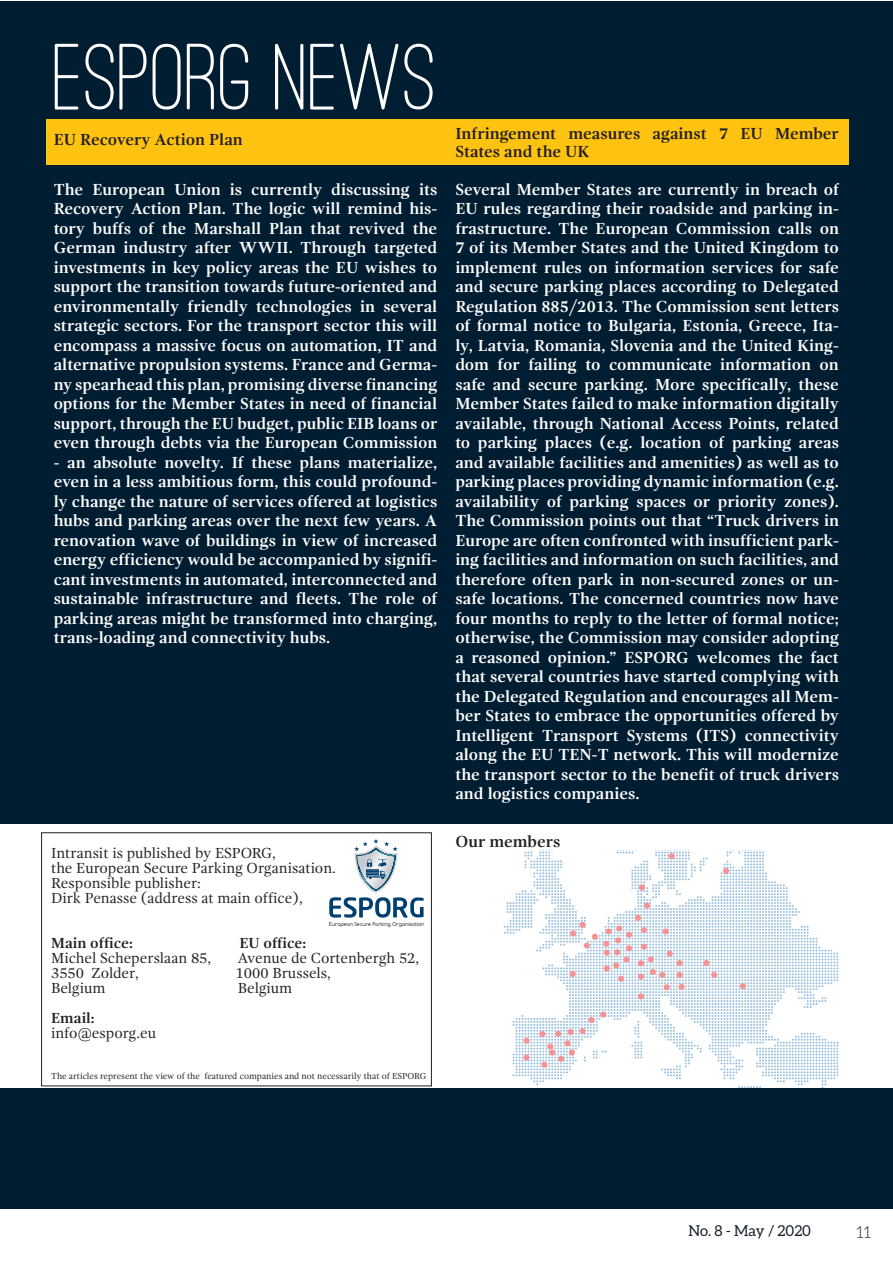
<style>
.page{position:relative;width:893px;height:1263px;background:#fff}
.page>*{position:absolute;margin:0;border:0;box-sizing:border-box;transform-origin:0 0}
.t1{font:500 97.5px "Ostrich Sans Rounded";color:#fff}
.t2{font:700 16.5px/19.5px "Gandhi Serif";color:#fff;text-align:justify}
.t3{font:700 16.5px/18px "Gandhi Serif";color:#231f20}
.t4{font:300 16.5px "Aleo";color:#231f20}
.t5{font:15px/15px "Gandhi Serif";color:#231f20}
.t6{font:700 15px "Gandhi Serif";color:#231f20}
.t7{font:15px "Aleo";color:#17202b}
.t8{font:9px "Gandhi Serif";color:#231f20}
.t9{font:5.7px "Comfortaa";color:#231f20;scale:.95 1}
</style>
<div class="page">
<div style="left:1px;top:1px;width:892px;height:823px;background:#001d32"></div>
<div style="left:41px;top:832px;width:391px;height:254px;border:1px solid #231f20"></div>
<div style="left:46px;top:119px;width:803px;height:46px;background:#fec210"></div>
<svg style="left:329px;top:839px;width:95px;height:79px"></svg>
<svg style="left:504px;top:851px;width:334px;height:237px"></svg>
<div style="left:0;top:1089px;width:893px;height:120px;background:#001d32"></div>
<h1 class="t1" style="left:54px;top:19px;width:385px">ESPORG NEWS</h1>
<p class="t3" style="left:54px;top:131px;width:191px">EU Recovery Action Plan</p>
<p class="t2" style="left:54px;top:179px;width:385px">The European Union is currently discussing its Recovery Action Plan. The logic will remind his&shy;tory buffs of the Marshall Plan that revived the German industry after WWII. Through targeted investments in key policy areas the EU wishes to support the transition towards future-oriented and environmentally friendly technologies in several strategic sectors. For the transport sector this will encompass a massive focus on automation, IT and alternative propulsion systems. France and Germa&shy;ny spearhead this plan, promising diverse financing options for the Member States in need of financial support, through the EU budget, public EIB loans or even through debts via the European Commission</p>
<p class="t2" style="left:54px;top:453px;width:385px">- an absolute novelty. If these plans materialize, even in a less ambitious form, this could profound&shy;ly change the nature of services offered at logistics hubs and parking areas over the next few years. A renovation wave of buildings in view of increased energy efficiency would be accompanied by signifi&shy;cant investments in automated, interconnected and sustainable infrastructure and fleets. The role of parking areas might be transformed into charging, trans-loading and connectivity hubs.</p>
<p class="t5" style="left:51px;top:846px;width:286px">Intransit is published by ESPORG,<br>the European Secure Parking Organisation.<br>Responsible publisher:<br>Dirk Penasse (address at main office),</p>
<p class="t6" style="left:51px;top:935px;width:83px">Main office:</p>
<p class="t6" style="left:239px;top:935px;width:68px">EU office:</p>
<p class="t5" style="left:51px;top:951px;width:162px">Michel Scheperslaan 85,</p>
<p class="t5" style="left:237px;top:951px;width:183px">Avenue de Cortenbergh 52,</p>
<p class="t5" style="left:51px;top:966px;width:89px">3550 Zolder,</p>
<p class="t5" style="left:236px;top:966px;width:97px">1000 Brussels,</p>
<p class="t5" style="left:51px;top:981px;width:56px">Belgium</p>
<p class="t5" style="left:238px;top:981px;width:56px">Belgium</p>
<p class="t6" style="left:51px;top:1010px;width:45px">Email:</p>
<p class="t5" style="left:51px;top:1026px;width:107px">info@esporg.eu</p>
<p class="t8" style="left:51px;top:1071px;width:377px">The articles represent the view of the featured companies and not necessarily that of ESPORG</p>
<p class="t9" style="left:329px;top:921px;width:102px">European Secure Parking Organisation</p>
<p class="t3" style="left:455px;top:125px;width:385px">Infringement measures against 7 EU Member<br>States and the UK</p>
<p class="t2" style="left:455px;top:179px;width:385px">Several Member States are currently in breach of EU rules regarding their roadside and parking in&shy;frastructure. The European Commission calls on 7 of its Member States and the United Kingdom to implement rules on information services for safe and secure parking places according to Delegated Regulation 885/2013. The Commission sent letters of formal notice to Bulgaria, Estonia, Greece, Ita&shy;ly, Latvia, Romania, Slovenia and the United King&shy;dom for failing to communicate information on safe and secure parking. More specifically, these Member States failed to make information digitally available, through National Access Points, related to parking places (e.g. location of parking areas and available facilities and amenities) as well as to parking places providing dynamic information (e.g. availability of parking spaces or priority zones).<br>The Commission points out that “Truck drivers in Europe are often confronted with insufficient park&shy;ing facilities and information on such facilities, and therefore often park in non-secured zones or un&shy;safe locations. The concerned countries now have four months to reply to the letter of formal notice; otherwise, the Commission may consider adopting a reasoned opinion.” ESPORG welcomes the fact that several countries have started complying with the Delegated Regulation and encourages all Mem&shy;ber States to embrace the opportunities offered by Intelligent Transport Systems (ITS) connectivity along the EU TEN-T network. This will modernize the transport sector to the benefit of truck drivers and logistics companies.</p>
<p class="t3" style="left:455px;top:833px;width:107px">Our members</p>
<p class="t7" style="left:688px;top:1222px;width:124px">No. 8 - May / 2020</p>
<p class="t4" style="left:856px;top:1223px;width:16px">11</p>
</div>
